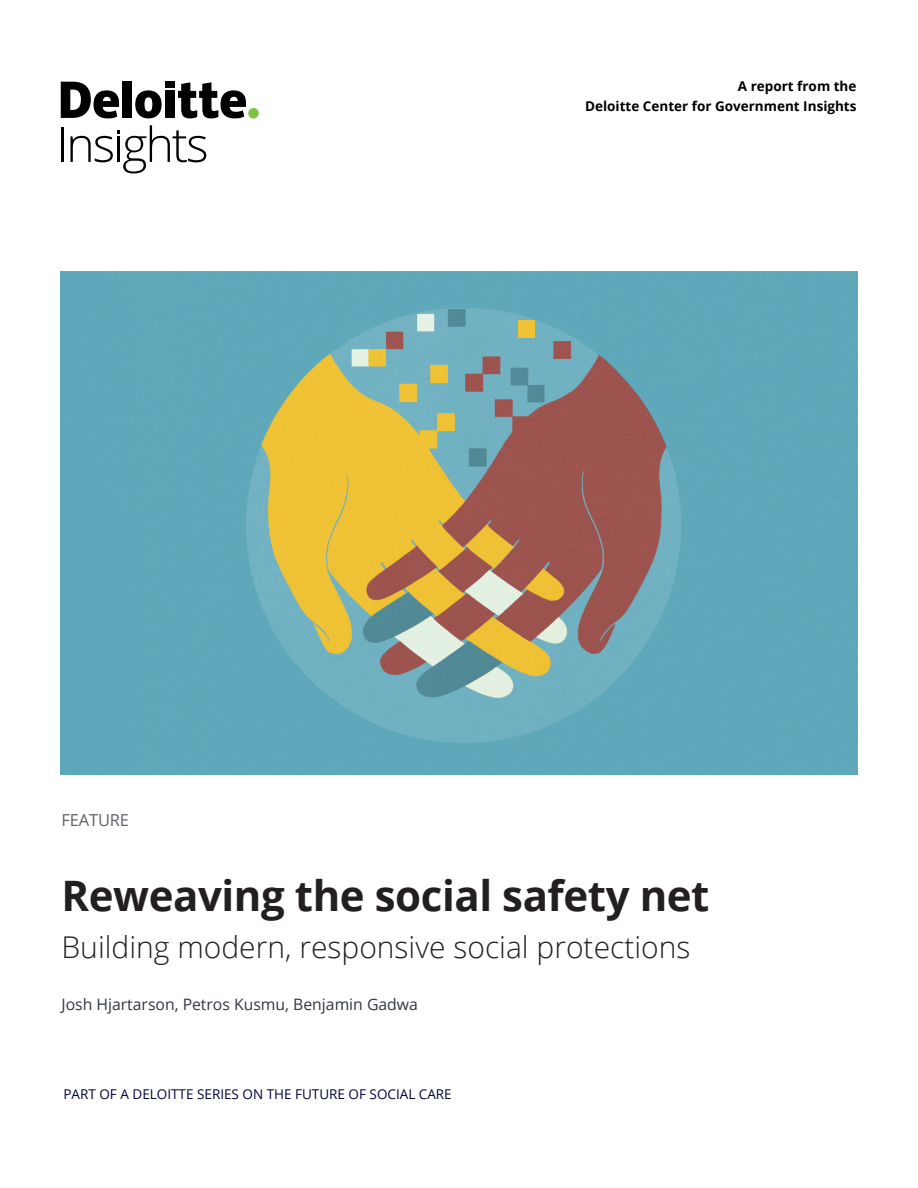
<style>
.page{position:relative;width:918px;height:1188px;background:#fff}
.page>*{position:absolute;margin:0;border:0;box-sizing:border-box;transform-origin:0 0}
.cover-title{font:700 42px "Open Sans";letter-spacing:-.01em;color:#231f20}
.cover-subtitle{font:300 30px "Open Sans";color:#231f20}
.cover-eyebrow{font:16.5px "Open Sans";letter-spacing:-.01em;color:#5f6369}
.Byline{font:15.75px "Open Sans";color:#323640}
.cover-top-right_attr{font:700 13.5px/19.5px "Open Sans";color:#000;text-align:right}
.Center_attribution{font:13.5px "Open Sans";color:#02063d}
</style>
<div class="page">
<img style="left:61px;top:271px;width:796px;height:504px">
<div style="left:248px;top:108px;width:11px;height:11px;background:#7fc241;border-radius:50%"></div>
<div style="left:123px;top:82px;width:9px;height:36px;background:#000003"></div>
<svg style="left:135px;top:90px;width:27px;height:28px"></svg>
<div style="left:165px;top:91px;width:9px;height:27px;background:#000003"></div>
<div style="left:165px;top:82px;width:9px;height:6px;background:#000003"></div>
<svg style="left:178px;top:82px;width:68px;height:36px"></svg>
<svg style="left:61px;top:82px;width:58px;height:36px"></svg>
<hr style="left:61px;top:128px;width:2px;height:34px;background:#000003">
<svg style="left:70px;top:125px;width:136px;height:48px"></svg>
<p class="cover-eyebrow" style="left:62px;top:809px;width:69px">FEATURE</p>
<p class="cover-top-right_attr" style="left:585px;top:76px;width:273px">A report from the<br>Deloitte Center for Government Insights</p>
<p class="cover-title" style="left:62px;top:866px;width:649px">Reweaving the social safety net</p>
<p class="cover-subtitle" style="left:62px;top:926px;width:630px">Building modern, responsive social protections</p>
<p class="Byline" style="left:62px;top:994px;width:358px">Josh Hjartarson, Petros Kusmu, Benjamin Gadwa</p>
<p class="Center_attribution" style="left:63px;top:1085px;width:390px">PART OF A DELOITTE SERIES ON THE FUTURE OF SOCIAL CARE</p>
</div>
